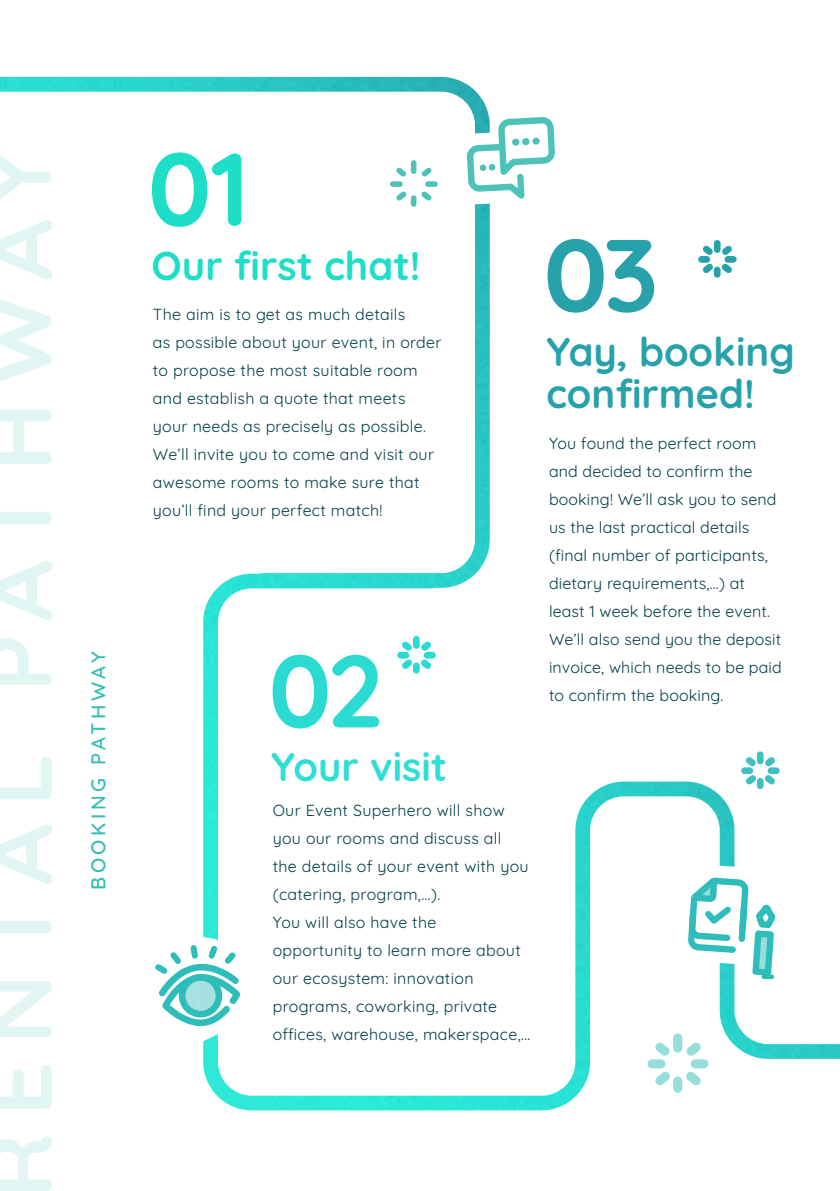
<style>
.page{position:relative;width:840px;height:1191px;background:#fff}
.page>*{position:absolute;margin:0;border:0;box-sizing:border-box;transform-origin:0 0}
.t1{font:700 40px/42px "Quicksand";color:#27a2aa}
.t2{font:700 40px "Quicksand";color:#1ddec7}
.t3{font:700 40px "Quicksand";color:#2fdfd6}
.t4{font:500 20px "Quicksand";letter-spacing:.18em;color:#36bdb5}
.t5{font:16px/28px "Quicksand";letter-spacing:.02em;color:#003e4a}
</style>
<div class="page">
<img style="left:0;top:77px;width:839px;height:1033px">
<div style="left:413px;top:636px;width:6px;height:13px;background:#2bdbd2;border-radius:3px"></div>
<div style="left:413px;top:662px;width:6px;height:11px;background:#2bdbd2;border-radius:3px"></div>
<div style="left:423px;top:652px;width:12px;height:6px;background:#2bdbd2;border-radius:3px"></div>
<svg style="left:420px;top:641px;width:11px;height:9px"></svg>
<svg style="left:420px;top:659px;width:11px;height:10px"></svg>
<div style="left:397px;top:652px;width:12px;height:6px;background:#2bdbd2;border-radius:3px"></div>
<svg style="left:401px;top:641px;width:11px;height:9px"></svg>
<svg style="left:401px;top:659px;width:11px;height:10px"></svg>
<div style="left:713px;top:240px;width:7px;height:13px;background:#26a3a8;border-radius:3px"></div>
<div style="left:713px;top:267px;width:7px;height:11px;background:#26a3a8;border-radius:3px"></div>
<div style="left:724px;top:256px;width:12px;height:7px;background:#26a3a8;border-radius:3px"></div>
<svg style="left:721px;top:245px;width:10px;height:10px"></svg>
<svg style="left:721px;top:263px;width:10px;height:10px"></svg>
<div style="left:697px;top:256px;width:12px;height:7px;background:#26a3a8;border-radius:3px"></div>
<svg style="left:702px;top:245px;width:10px;height:10px"></svg>
<svg style="left:702px;top:263px;width:11px;height:10px"></svg>
<div style="left:410px;top:160px;width:6px;height:14px;background:#4dc2b8;border-radius:3px"></div>
<div style="left:410px;top:195px;width:6px;height:12px;background:#4dc2b8;border-radius:3px"></div>
<div style="left:425px;top:181px;width:12px;height:6px;background:#4dc2b8;border-radius:3px"></div>
<svg style="left:421px;top:167px;width:10px;height:9px"></svg>
<svg style="left:421px;top:191px;width:10px;height:9px"></svg>
<div style="left:390px;top:181px;width:12px;height:6px;background:#4dc2b8;border-radius:3px"></div>
<svg style="left:396px;top:167px;width:10px;height:9px"></svg>
<svg style="left:396px;top:191px;width:10px;height:9px"></svg>
<div style="left:756px;top:751px;width:7px;height:13px;background:#40bfc2;border-radius:3px"></div>
<div style="left:756px;top:778px;width:7px;height:11px;background:#40bfc2;border-radius:3px"></div>
<div style="left:767px;top:767px;width:12px;height:7px;background:#40bfc2;border-radius:3px"></div>
<svg style="left:764px;top:756px;width:10px;height:10px"></svg>
<svg style="left:764px;top:774px;width:10px;height:10px"></svg>
<div style="left:740px;top:767px;width:12px;height:7px;background:#40bfc2;border-radius:3px"></div>
<svg style="left:745px;top:756px;width:10px;height:10px"></svg>
<svg style="left:745px;top:774px;width:11px;height:10px"></svg>
<div style="left:672px;top:1033px;width:10px;height:19px;background:#96dedb;border-radius:5px"></div>
<svg style="left:672px;top:1076px;width:10px;height:16px"></svg>
<div style="left:690px;top:1059px;width:18px;height:9px;background:#96dedb;border-radius:5px"></div>
<svg style="left:685px;top:1042px;width:15px;height:13px"></svg>
<svg style="left:685px;top:1071px;width:15px;height:14px"></svg>
<div style="left:647px;top:1059px;width:18px;height:9px;background:#96dedb;border-radius:5px"></div>
<svg style="left:654px;top:1042px;width:15px;height:13px"></svg>
<svg style="left:654px;top:1071px;width:16px;height:14px"></svg>
<svg style="left:155px;top:929px;width:91px;height:121px"></svg>
<div style="left:761px;top:974px;width:12px;height:5px;background:#2ebab8;border-radius:2px"></div>
<svg style="left:452px;top:117px;width:103px;height:88px"></svg>
<div style="left:532px;top:137px;width:7px;height:8px;background:#4dc2b8;border-radius:50%"></div>
<svg style="left:521px;top:138px;width:8px;height:7px"></svg>
<svg style="left:687px;top:865px;width:88px;height:110px"></svg>
<svg style="left:0;top:151px;width:52px;height:1040px"></svg>
<p class="t4" style="left:82px;top:890px;width:240px;rotate:-90deg">BOOKING PATHWAY</p>
<h1 class="t2" style="left:151px;top:233px;width:270px">Our first chat!</h1>
<p class="t5" style="left:153px;top:299px;width:290px">The aim is to get as much details<br>as possible about your event, in order to propose the most suitable room and establish a quote that meets your needs as precisely as possible.<br>We’ll invite you to come and visit our awesome rooms to make sure that you’ll find your perfect match!</p>
<h1 class="t1" style="left:546px;top:327px;width:250px">Yay, booking confirmed!</h1>
<p class="t5" style="left:548px;top:427px;width:234px">You found the perfect room and decided to confirm the booking! We’ll ask you to send us the last practical details (final number of participants, dietary requirements,...) at least 1 week before the event.<br>We’ll also send you the deposit invoice, which needs to be paid to confirm the booking.</p>
<h1 class="t3" style="left:271px;top:733px;width:177px">Your visit</h1>
<p class="t5" style="left:272px;top:795px;width:259px">Our Event Superhero will show you our rooms and discuss all<br>the details of your event with you (catering, program,...).<br>You will also have the<br>opportunity to learn more about our ecosystem: innovation programs, coworking, private offices, warehouse, makerspace,...</p>
</div>
